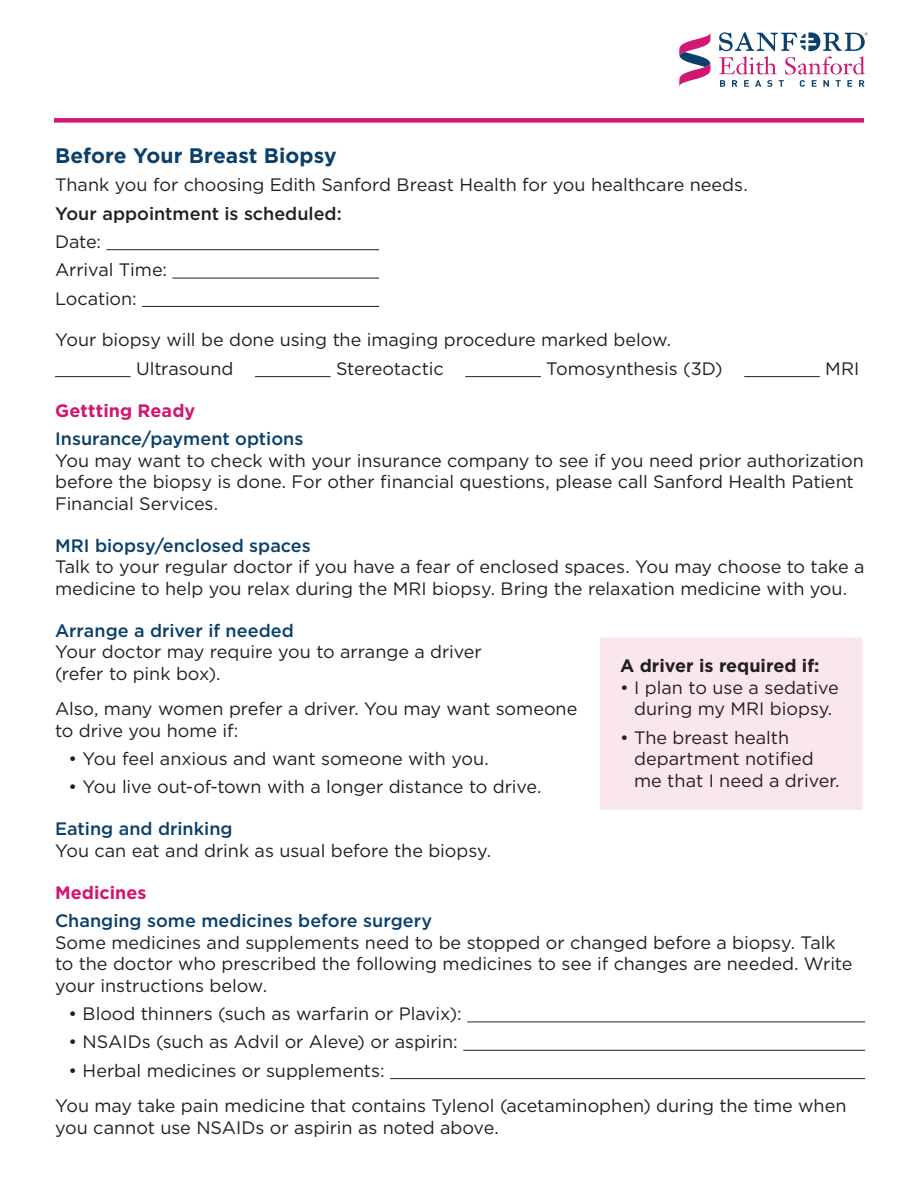
<style>
.page{position:relative;width:918px;height:1188px;background:#fff}
.page>*{position:absolute;margin:0;border:0;box-sizing:border-box;transform-origin:0 0}
.t1{font:700 21px "Gotham";color:#0b406a}
.t2{font:18px/21.6px "Gotham";letter-spacing:-.005em;color:#231f20}
.t3{font:500 18px "Gotham";color:#0b406a}
.t4{font:500 18px "Gotham";color:#231f20}
.t5{font:700 18px "Gotham";letter-spacing:.005em;color:#d21672}
.t6{font:700 18px "Gotham";color:#231f20}
</style>
<div class="page">
<hr style="left:106px;top:249px;width:273px;height:1px;background:#231f20">
<hr style="left:172px;top:278px;width:207px;height:1px;background:#231f20">
<hr style="left:142px;top:306px;width:237px;height:1px;background:#231f20">
<hr style="left:55px;top:376px;width:76px;height:1px;background:#231f20">
<hr style="left:255px;top:376px;width:76px;height:1px;background:#231f20">
<hr style="left:465px;top:376px;width:76px;height:1px;background:#231f20">
<hr style="left:744px;top:376px;width:76px;height:1px;background:#231f20">
<hr style="left:467px;top:1021px;width:398px;height:1px;background:#231f20">
<hr style="left:463px;top:1050px;width:402px;height:1px;background:#231f20">
<hr style="left:390px;top:1078px;width:475px;height:1px;background:#231f20">
<svg style="left:719px;top:32px;width:149px;height:55px"></svg>
<svg style="left:679px;top:33px;width:32px;height:54px"></svg>
<div style="left:54px;top:118px;width:810px;height:5px;background:#d21672"></div>
<div style="left:598px;top:636px;width:266px;height:175px;background:#f9e7eb;border:2px solid #fff"></div>
<p class="t1" style="left:55px;top:142px;width:283px">Before Your Breast Biopsy</p>
<p class="t2" style="left:55px;top:174px;width:694px">Thank you for choosing Edith Sanford Breast Health for you healthcare needs.</p>
<p class="t4" style="left:55px;top:201px;width:288px">Your appointment is scheduled:</p>
<p class="t2" style="left:55px;top:227px;width:113px;line-height:28.3px">Date:<br>Arrival Time:<br>Location:</p>
<p class="t2" style="left:136px;top:326px;width:537px;line-height:28.3px;text-indent:-81px">Your biopsy will be done using the imaging procedure marked below.<br>Ultrasound</p>
<p class="t2" style="left:336px;top:357px;width:109px">Stereotactic</p>
<p class="t2" style="left:546px;top:357px;width:178px">Tomosynthesis (3D)</p>
<p class="t2" style="left:825px;top:357px;width:36px">MRI</p>
<p class="t5" style="left:55px;top:398px;width:142px">Gettting Ready</p>
<p class="t3" style="left:55px;top:427px;width:250px">Insurance/payment options</p>
<p class="t2" style="left:55px;top:449px;width:810px">You may want to check with your insurance company to see if you need prior authorization before the biopsy is done. For other financial questions, please call Sanford Health Patient<br>Financial Services.</p>
<p class="t3" style="left:55px;top:534px;width:257px">MRI biopsy/enclosed spaces</p>
<p class="t2" style="left:55px;top:556px;width:811px">Talk to your regular doctor if you have a fear of enclosed spaces. You may choose to take a medicine to help you relax during the MRI biopsy. Bring the relaxation medicine with you.</p>
<p class="t3" style="left:55px;top:619px;width:240px">Arrange a driver if needed</p>
<p class="t2" style="left:55px;top:641px;width:428px">Your doctor may require you to arrange a driver (refer to pink box).</p>
<p class="t2" style="left:55px;top:697px;width:524px">Also, many women prefer a driver. You may want someone to drive you home if:</p>
<p class="t2" style="left:69px;top:747px;width:422px">• You feel anxious and want someone with you.</p>
<p class="t2" style="left:69px;top:776px;width:474px">• You live out-of-town with a longer distance to drive.</p>
<p class="t3" style="left:55px;top:817px;width:179px">Eating and drinking</p>
<p class="t2" style="left:55px;top:839px;width:438px">You can eat and drink as usual before the biopsy.</p>
<p class="t5" style="left:55px;top:880px;width:93px">Medicines</p>
<p class="t3" style="left:55px;top:909px;width:379px">Changing some medicines before surgery</p>
<p class="t2" style="left:55px;top:931px;width:799px">Some medicines and supplements need to be stopped or changed before a biopsy. Talk to the doctor who prescribed the following medicines to see if changes are needed. Write your instructions below.</p>
<p class="t2" style="left:69px;top:1003px;width:395px">• Blood thinners (such as warfarin or Plavix):</p>
<p class="t2" style="left:69px;top:1031px;width:391px">• NSAIDs (such as Advil or Aleve) or aspirin:</p>
<p class="t2" style="left:55px;top:1053px;width:793px;line-height:35.1px;text-indent:14px">• Herbal medicines or supplements:<br>You may take pain medicine that contains Tylenol (acetaminophen) during the time when</p>
<p class="t2" style="left:55px;top:1116px;width:445px">you cannot use NSAIDs or aspirin as noted above.</p>
<p class="t6" style="left:620px;top:654px;width:201px">A driver is required if:</p>
<p class="t2" style="left:620px;top:676px;width:220px;text-align:center">• I plan to use a sedative during my MRI biopsy.</p>
<p class="t2" style="left:634px;top:726px;width:207px;text-indent:-14px">• The breast health department notified me that I need a driver.</p>
</div>
